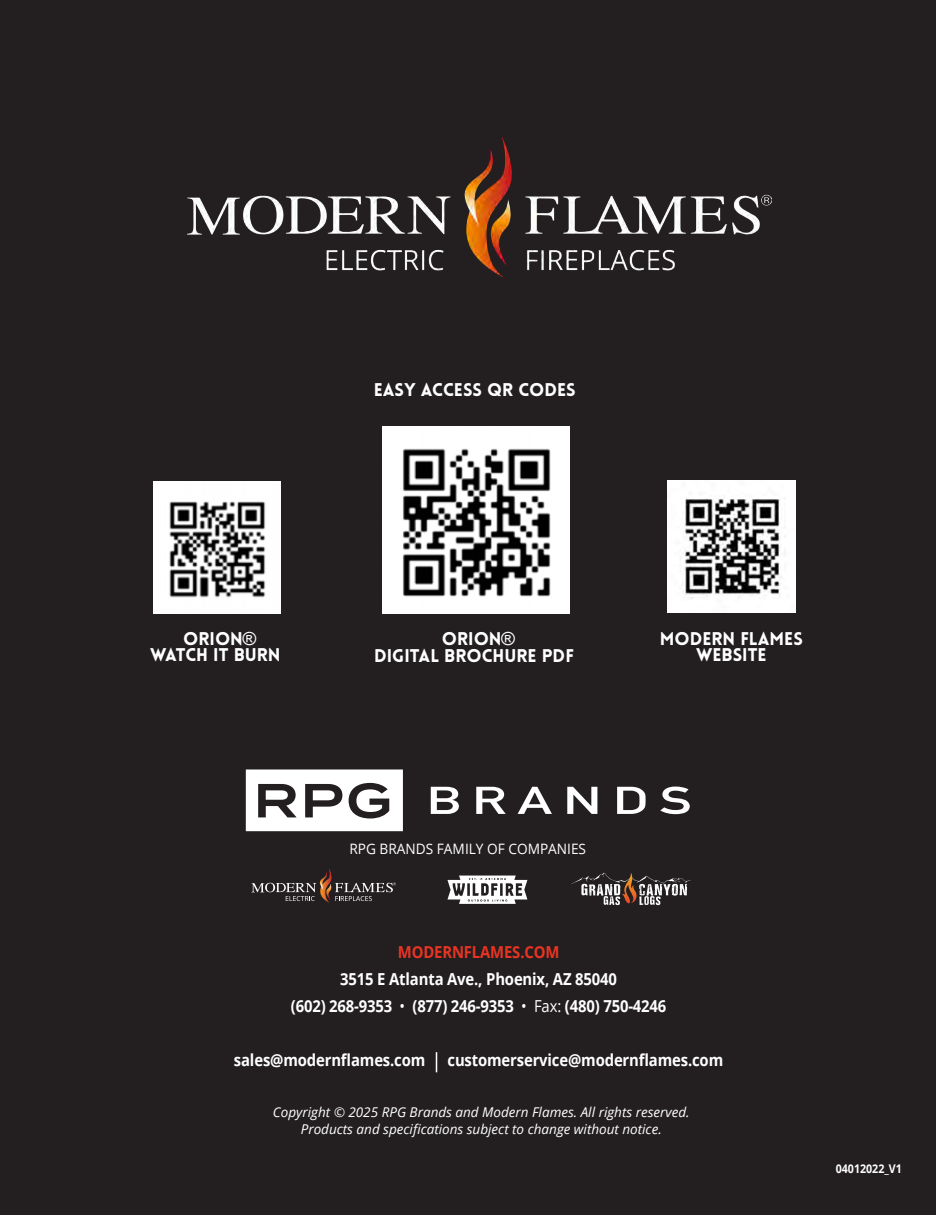
<style>
.page{position:relative;width:945px;height:1215px;background:#fff}
.page>*{position:absolute;margin:0;border:0;box-sizing:border-box;transform-origin:0 0}
.t1{font:900 18px "Lovelo";color:#fff}
.t2{font:700 16.5px "Open Sans";letter-spacing:-.01em;color:#fff;scale:.9 1}
.t3{font:700 16.5px "Open Sans";letter-spacing:-.01em;color:#ea3423;scale:.9 1}
.t4{font:14.4px "Open Sans";color:#fff;scale:.95 1}
.t5{font:italic 13.5px "Open Sans";color:#fff}
.t6{font:700 12px "Open Sans";color:#fff;scale:.89 1}
.s1{font-weight:400}
</style>
<div class="page">
<div style="left:0;top:0;width:936px;height:1215px;background:#231f20"></div>
<svg style="left:431px;top:787px;width:28px;height:27px"></svg>
<svg style="left:476px;top:787px;width:30px;height:27px"></svg>
<svg style="left:518px;top:787px;width:34px;height:27px"></svg>
<svg style="left:567px;top:787px;width:30px;height:27px"></svg>
<svg style="left:617px;top:787px;width:29px;height:27px"></svg>
<svg style="left:660px;top:787px;width:30px;height:27px"></svg>
<svg style="left:246px;top:769px;width:157px;height:62px"></svg>
<svg style="left:251px;top:868px;width:145px;height:35px"></svg>
<svg style="left:572px;top:873px;width:119px;height:32px"></svg>
<svg style="left:447px;top:876px;width:80px;height:28px"></svg>
<svg style="left:436px;top:1052px;width:1px;height:20px"></svg>
<img style="left:187px;top:136px;width:585px;height:142px">
<img style="left:154px;top:481px;width:127px;height:132px">
<img style="left:668px;top:480px;width:127px;height:132px">
<img style="left:382px;top:427px;width:187px;height:186px">
<p class="t1" style="left:374px;top:378px;width:203px">EASY ACCESS QR CODES</p>
<p class="t1" style="left:183px;top:627px;width:66px">ORION®</p>
<p class="t1" style="left:150px;top:644px;width:132px">WATCH IT BURN</p>
<p class="t1" style="left:442px;top:628px;width:66px">ORION®</p>
<p class="t1" style="left:374px;top:644px;width:201px">DIGITAL BROCHURE PDF</p>
<p class="t1" style="left:660px;top:627px;width:144px">MODERN FLAMES</p>
<p class="t1" style="left:696px;top:644px;width:72px">WEBSITE</p>
<p class="t4" style="left:349px;top:839px;width:251px">RPG BRANDS FAMILY OF COMPANIES</p>
<p class="t3" style="left:398px;top:940px;width:181px">MODERNFLAMES.COM</p>
<p class="t2" style="left:340px;top:967px;width:309px">3515 E Atlanta Ave., Phoenix, AZ 85040</p>
<p class="t2" style="left:291px;top:994px;width:419px">(602) 268-9353 <span class="s1">•</span> (877) 246-9353 <span class="s1">• Fax:</span> (480) 750-4246</p>
<p class="t2" style="left:234px;top:1048px;width:214px">sales@modernflames.com</p>
<p class="t2" style="left:448px;top:1048px;width:308px">customerservice@modernflames.com</p>
<p class="t5" style="left:273px;top:1103px;width:418px">Copyright © 2025 RPG Brands and Modern Flames. All rights reserved.</p>
<p class="t5" style="left:301px;top:1119px;width:363px">Products and specifications subject to change without notice.</p>
<p class="t6" style="left:836px;top:1160px;width:76px">04012022_V1</p>
</div>
